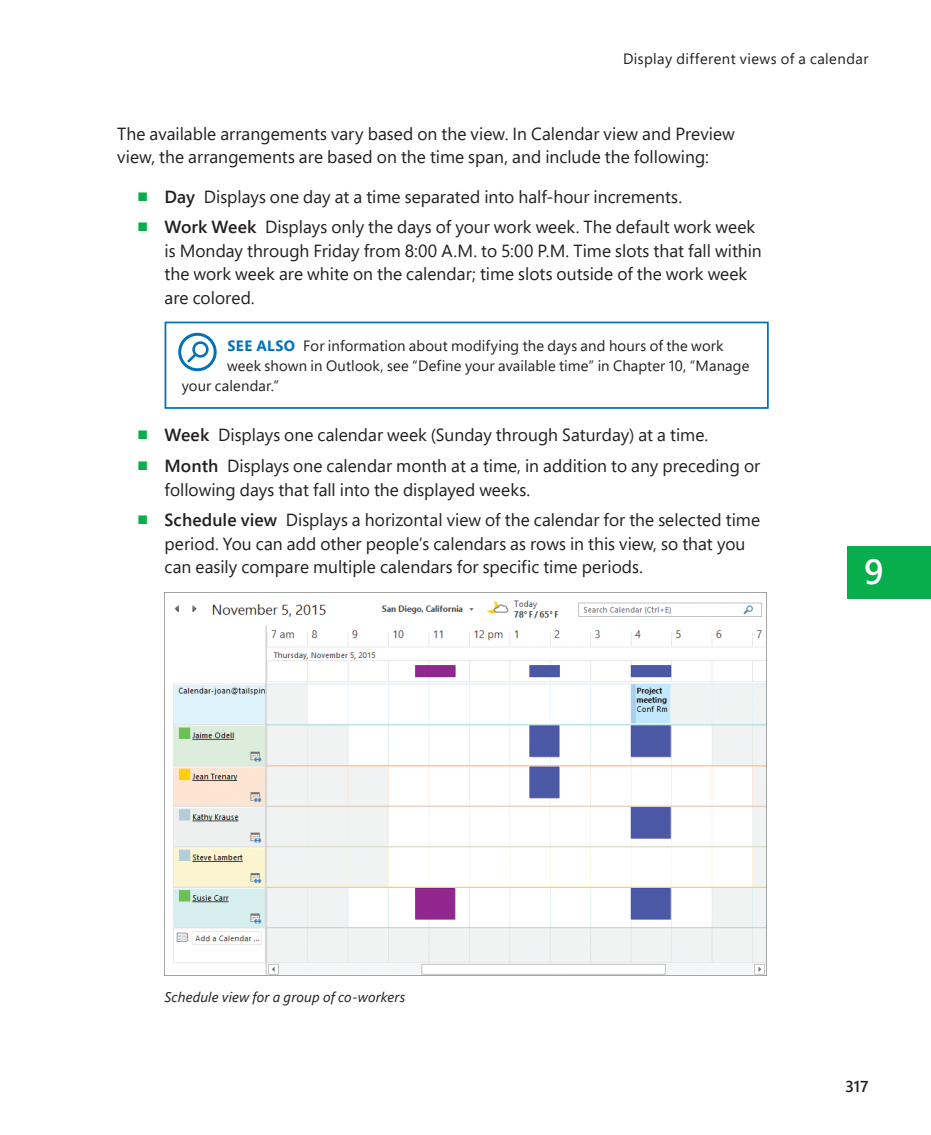
<style>
.page{position:relative;width:931px;height:1135px;background:#fff}
.page>*{position:absolute;margin:0;border:0;box-sizing:border-box;transform-origin:0 0}
.t1{font:600 35px "Segoe Pro";color:#fff}
.t2{font:17.5px/23.6px "Segoe Pro";color:#231f20}
.t3{font:600 15.75px "Segoe Pro";color:#231f20}
.t4{font:14.88px "Segoe Pro";letter-spacing:.01em;color:#231f20}
.t5{font:14.88px "Segoe Pro";letter-spacing:.03em;color:#231f20}
.t6{font:italic 14px "Segoe Pro";letter-spacing:.01em;color:#231f20}
.s1{color:#08ae4c}
.s2{font-weight:600}
.s3{font-weight:700;color:#0072bc}
</style>
<div class="page">
<div style="left:847px;top:546px;width:83px;height:53px;background:#08ae4c"></div>
<div style="left:178px;top:333px;width:39px;height:38px;border:3px solid #0072bc;border-radius:50%"></div>
<svg style="left:187px;top:341px;width:21px;height:21px"></svg>
<div style="left:164px;top:322px;width:604px;height:87px;border:2px solid #0072bc"></div>
<img style="left:164px;top:592px;width:602px;height:383px">
<p class="t5" style="left:623px;top:49px;width:247px">Display different views of a calendar</p>
<p class="t2" style="left:117px;top:121px;width:619px">The available arrangements vary based on the view. In Calendar view and Preview view, the arrangements are based on the time span, and include the following:</p>
<p class="t2" style="left:138px;top:184px;width:545px"><span class="s1">■</span> <span class="s2">Day</span> Displays one day at a time separated into half-hour increments.</p>
<p class="t2" style="left:164px;top:215px;width:598px;text-indent:-26px"><span class="s1">■</span> <span class="s2">Work Week</span> Displays only the days of your work week. The default work week is Monday through Friday from 8:00 A.M. to 5:00 P.M. Time slots that fall within the work week are white on the calendar; time slots outside of the work week are colored.</p>
<p class="t4" style="left:227px;top:336px;width:497px"><span class="s3">SEE ALSO</span> For information about modifying the days and hours of the work</p>
<p class="t4" style="left:227px;top:356px;width:523px">week shown in Outlook, see “Define your available time” in Chapter 10, “Manage</p>
<p class="t4" style="left:182px;top:376px;width:99px">your calendar.”</p>
<p class="t2" style="left:138px;top:423px;width:571px"><span class="s1">■</span> <span class="s2">Week</span> Displays one calendar week (Sunday through Saturday) at a time.</p>
<p class="t2" style="left:164px;top:453px;width:597px;text-indent:-26px"><span class="s1">■</span> <span class="s2">Month</span> Displays one calendar month at a time, in addition to any preceding or following days that fall into the displayed weeks.</p>
<p class="t2" style="left:164px;top:508px;width:597px;text-indent:-26px"><span class="s1">■</span> <span class="s2">Schedule view</span> Displays a horizontal view of the calendar for the selected time period. You can add other people’s calendars as rows in this view, so that you can easily compare multiple calendars for specific time periods.</p>
<h1 class="t1" style="left:863px;top:548px;width:21px">9</h1>
<p class="t6" style="left:164px;top:987px;width:242px">Schedule view for a group of co-workers</p>
<p class="t3" style="left:845px;top:1076px;width:25px">317</p>
</div>
